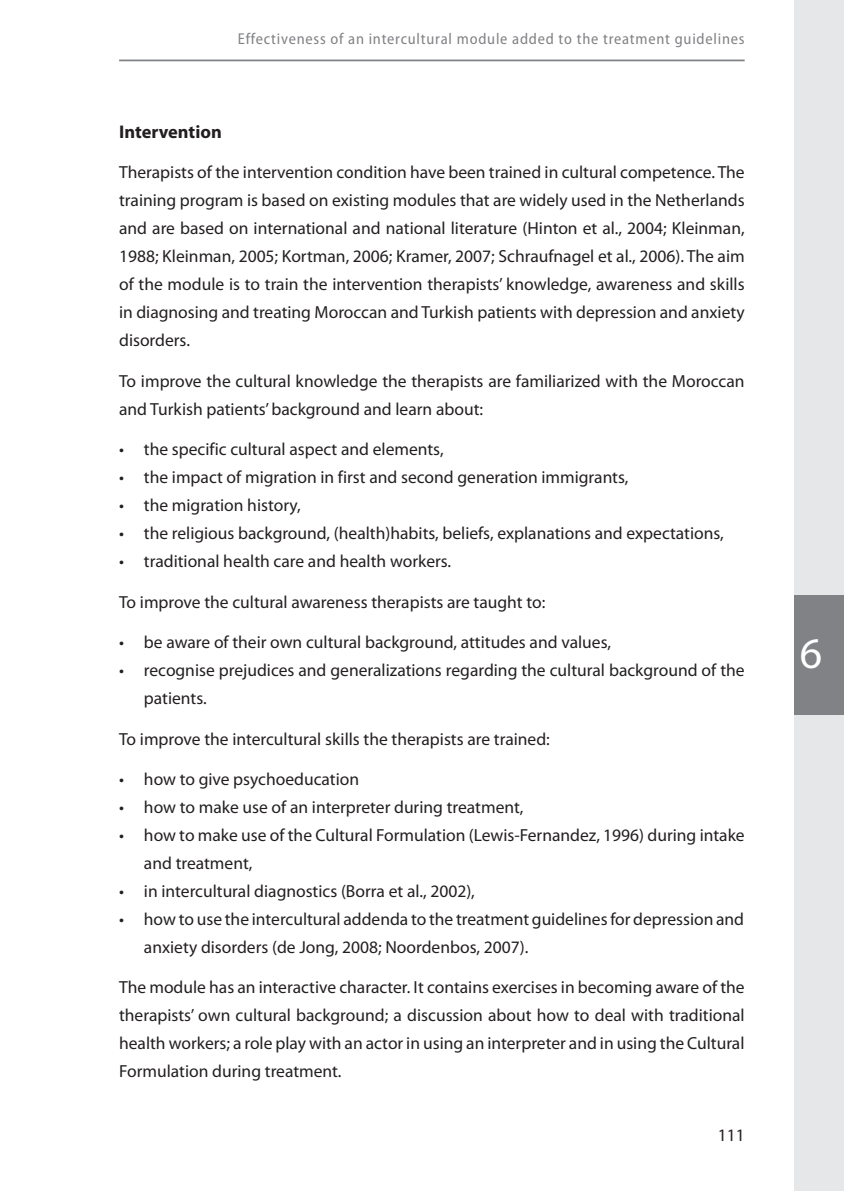
<style>
.page{position:relative;width:844px;height:1191px;background:#fff}
.page>*{position:absolute;margin:0;border:0;box-sizing:border-box;transform-origin:0 0}
.t1{font:43.75px "Myriad Pro";color:#fff}
.t2{font:700 18.38px "Myriad Pro";color:#231f20}
.t3{font:17.5px/28px "Myriad Pro";color:#231f20}
.t4{font:17.5px "Myriad Pro";color:#231f20}
.t5{font:semi-condensed 15.75px "Myriad Pro";letter-spacing:.05em;color:#808285}
</style>
<div class="page">
<hr style="left:119px;top:60px;width:625px;height:1px;background:#808285">
<div style="left:794px;top:0;width:49px;height:1191px;background:#e6e7e9"></div>
<div style="left:794px;top:595px;width:49px;height:119px;background:#808285"></div>
<p class="t5" style="left:238px;top:30px;width:508px">Effectiveness of an intercultural module added to the treatment guidelines</p>
<p class="t2" style="left:119px;top:120px;width:104px">Intervention</p>
<p class="t3" style="left:119px;top:158px;width:627px;text-align:justify">Therapists of the intervention condition have been trained in cultural competence. The training program is based on existing modules that are widely used in the Netherlands and are based on international and national literature (Hinton et al., 2004; Kleinman, 1988; Kleinman, 2005; Kortman, 2006; Kramer, 2007; Schraufnagel et al., 2006). The aim of the module is to train the intervention therapists’ knowledge, awareness and skills in diagnosing and treating Moroccan and Turkish patients with depression and anxiety disorders.</p>
<p class="t3" style="left:119px;top:366px;width:626px">To improve the cultural knowledge the therapists are familiarized with the Moroccan and Turkish patients’ background and learn about:</p>
<p class="t3" style="left:119px;top:435px;width:326px">• the specific cultural aspect and elements,</p>
<p class="t3" style="left:119px;top:463px;width:510px">• the impact of migration in first and second generation immigrants,</p>
<p class="t3" style="left:119px;top:491px;width:183px">• the migration history,</p>
<p class="t3" style="left:119px;top:519px;width:606px">• the religious background, (health)habits, beliefs, explanations and expectations,</p>
<p class="t3" style="left:119px;top:547px;width:333px">• traditional health care and health workers.</p>
<p class="t3" style="left:119px;top:587px;width:427px">To improve the cultural awareness therapists are taught to:</p>
<p class="t3" style="left:119px;top:628px;width:493px">• be aware of their own cultural background, attitudes and values,</p>
<p class="t3" style="left:144px;top:656px;width:602px;text-indent:-25px">• recognise prejudices and generalizations regarding the cultural background of the patients.</p>
<p class="t3" style="left:119px;top:724px;width:432px">To improve the intercultural skills the therapists are trained:</p>
<p class="t3" style="left:119px;top:765px;width:241px">• how to give psychoeducation</p>
<p class="t3" style="left:119px;top:793px;width:406px">• how to make use of an interpreter during treatment,</p>
<p class="t3" style="left:144px;top:821px;width:602px;text-indent:-25px">• how to make use of the Cultural Formulation (Lewis-Fernandez, 1996) during intake and treatment,</p>
<p class="t3" style="left:119px;top:877px;width:357px">• in intercultural diagnostics (Borra et al., 2002),</p>
<p class="t3" style="left:144px;top:905px;width:601px;text-indent:-25px">• how to use the intercultural addenda to the treatment guidelines for depression and anxiety disorders (de Jong, 2008; Noordenbos, 2007).</p>
<p class="t3" style="left:119px;top:973px;width:627px;text-align:justify">The module has an interactive character. It contains exercises in becoming aware of the therapists’ own cultural background; a discussion about how to deal with traditional health workers; a role play with an actor in using an interpreter and in using the Cultural Formulation during treatment.</p>
<p class="t4" style="left:717px;top:1124px;width:28px">111</p>
<h1 class="t1" style="left:799px;top:626px;width:24px">6</h1>
</div>
